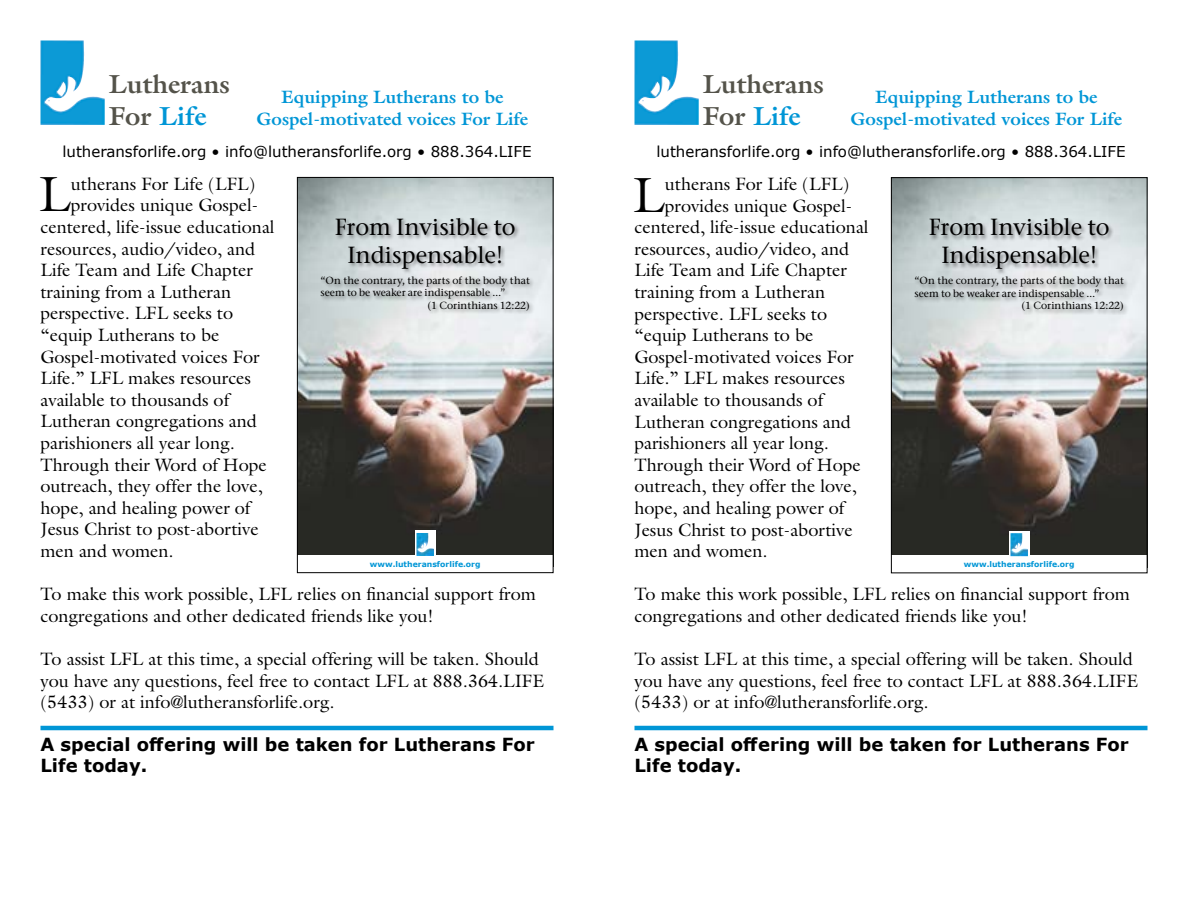
<style>
.page{position:relative;width:1188px;height:918px;background:#fff}
.page>*{position:absolute;margin:0;border:0;box-sizing:border-box;transform-origin:0 0}
.t1{font:49.8px "Galliard Std";color:#000}
.t2{font:700 26.25px/31.5px "Galliard Std";color:#54534a}
.t3{font:500 23.25px/27.9px "Stone Serif ITC Pro";color:#000;text-align:center}
.t4{font:18px/21.6px "Galliard Std";color:#000}
.t5{font:700 18px/21.6px "Verdana";color:#000}
.t6{font:700 18px/21.6px "Galliard Std";color:#0096d6;text-align:center}
.t7{font:15px "Verdana";color:#000}
.t8{font:500 10.35px "Stone Serif ITC Pro";color:#000}
.t9{font:700 7.8px "Verdana";color:#0096d6}
.s1{color:#0096d6}
</style>
<div class="page">
<img style="left:40px;top:40px;width:65px;height:85px">
<hr style="left:40px;top:726px;width:514px;height:4px;background:#0096d6">
<img style="left:634px;top:40px;width:65px;height:85px">
<hr style="left:634px;top:726px;width:514px;height:4px;background:#0096d6">
<img style="left:299px;top:179px;width:253px;height:376px">
<div style="left:415px;top:531px;width:21px;height:27px;background:#fff"></div>
<img style="left:416px;top:533px;width:18px;height:23px">
<div style="left:320px;top:217px;width:215px;height:99px;background:#000;opacity:.5"></div>
<div style="left:297px;top:177px;width:257px;height:396px;border:1px solid #000"></div>
<img style="left:893px;top:179px;width:253px;height:376px">
<svg style="left:1009px;top:531px;width:21px;height:26px"></svg>
<img style="left:1010px;top:533px;width:18px;height:23px">
<div style="left:914px;top:217px;width:215px;height:99px;background:#000;opacity:.5"></div>
<div style="left:891px;top:177px;width:257px;height:396px;border:1px solid #000"></div>
<h2 class="t2" style="left:109px;top:68px;width:123px">Lutherans<br>For <span class="s1">Life</span></h2>
<p class="t6" style="left:256px;top:86px;width:273px">Equipping Lutherans to be<br>Gospel-motivated voices For Life</p>
<p class="t7" style="left:62px;top:141px;width:471px">lutheransforlife.org • info@lutheransforlife.org • 888.364.LIFE</p>
<h1 class="t1" style="left:39px;top:163px;width:33px">L</h1>
<p class="t4" style="left:71px;top:173px;width:186px">utherans For Life (LFL)</p>
<p class="t4" style="left:71px;top:194px;width:189px">provides unique Gospel-</p>
<p class="t4" style="left:40px;top:216px;width:236px">centered, life-issue educational</p>
<p class="t4" style="left:40px;top:237px;width:216px">resources, audio/video, and</p>
<p class="t4" style="left:40px;top:259px;width:214px">Life Team and Life Chapter</p>
<p class="t4" style="left:40px;top:281px;width:192px">training from a Lutheran</p>
<p class="t4" style="left:40px;top:302px;width:194px">perspective. LFL seeks to</p>
<p class="t4" style="left:40px;top:324px;width:180px">“equip Lutherans to be</p>
<p class="t4" style="left:40px;top:345px;width:221px">Gospel-motivated voices For</p>
<p class="t4" style="left:40px;top:367px;width:212px">Life.” LFL makes resources</p>
<p class="t4" style="left:40px;top:389px;width:190px">available to thousands of</p>
<p class="t4" style="left:40px;top:410px;width:218px">Lutheran congregations and</p>
<p class="t4" style="left:40px;top:432px;width:196px">parishioners all year long.</p>
<p class="t4" style="left:40px;top:453px;width:228px">Through their Word of Hope</p>
<p class="t4" style="left:40px;top:475px;width:224px">outreach, they offer the love,</p>
<p class="t4" style="left:40px;top:497px;width:211px">hope, and healing power of</p>
<p class="t4" style="left:40px;top:518px;width:220px">Jesus Christ to post-abortive</p>
<p class="t4" style="left:40px;top:540px;width:135px">men and women.</p>
<p class="t4" style="left:40px;top:583px;width:497px">To make this work possible, LFL relies on financial support from congregations and other dedicated friends like you!</p>
<p class="t4" style="left:40px;top:648px;width:505px">To assist LFL at this time, a special offering will be taken. Should you have any questions, feel free to contact LFL at 888.364.LIFE (5433) or at info@lutheransforlife.org.</p>
<p class="t3" style="left:335px;top:213px;width:182px">From Invisible to<br>Indispensable!</p>
<p class="t8" style="left:321px;top:274px;width:211px">“On the contrary, the parts of the body that</p>
<p class="t8" style="left:321px;top:287px;width:186px">seem to be weaker are indispensable …”</p>
<p class="t8" style="left:428px;top:299px;width:104px">(1 Corinthians 12:22)</p>
<p class="t9" style="left:370px;top:559px;width:112px">www.lutheransforlife.org</p>
<p class="t5" style="left:40px;top:733px;width:496px">A special offering will be taken for Lutherans For<br>Life today.</p>
<h2 class="t2" style="left:703px;top:68px;width:123px">Lutherans<br>For <span class="s1">Life</span></h2>
<p class="t6" style="left:850px;top:86px;width:273px">Equipping Lutherans to be<br>Gospel-motivated voices For Life</p>
<p class="t7" style="left:656px;top:141px;width:471px">lutheransforlife.org • info@lutheransforlife.org • 888.364.LIFE</p>
<h1 class="t1" style="left:633px;top:163px;width:33px">L</h1>
<p class="t4" style="left:665px;top:173px;width:186px">utherans For Life (LFL)</p>
<p class="t4" style="left:665px;top:194px;width:189px">provides unique Gospel-</p>
<p class="t4" style="left:634px;top:216px;width:236px">centered, life-issue educational</p>
<p class="t4" style="left:634px;top:238px;width:216px">resources, audio/video, and</p>
<p class="t4" style="left:634px;top:259px;width:214px">Life Team and Life Chapter</p>
<p class="t4" style="left:634px;top:281px;width:192px">training from a Lutheran</p>
<p class="t4" style="left:634px;top:302px;width:194px">perspective. LFL seeks to</p>
<p class="t4" style="left:634px;top:324px;width:180px">“equip Lutherans to be</p>
<p class="t4" style="left:634px;top:346px;width:221px">Gospel-motivated voices For</p>
<p class="t4" style="left:634px;top:367px;width:212px">Life.” LFL makes resources</p>
<p class="t4" style="left:634px;top:389px;width:190px">available to thousands of</p>
<p class="t4" style="left:634px;top:410px;width:218px">Lutheran congregations and</p>
<p class="t4" style="left:634px;top:432px;width:196px">parishioners all year long.</p>
<p class="t4" style="left:634px;top:454px;width:228px">Through their Word of Hope</p>
<p class="t4" style="left:634px;top:475px;width:224px">outreach, they offer the love,</p>
<p class="t4" style="left:634px;top:497px;width:211px">hope, and healing power of</p>
<p class="t4" style="left:634px;top:518px;width:220px">Jesus Christ to post-abortive</p>
<p class="t4" style="left:634px;top:540px;width:135px">men and women.</p>
<p class="t4" style="left:634px;top:583px;width:497px">To make this work possible, LFL relies on financial support from congregations and other dedicated friends like you!</p>
<p class="t4" style="left:634px;top:648px;width:505px">To assist LFL at this time, a special offering will be taken. Should you have any questions, feel free to contact LFL at 888.364.LIFE (5433) or at info@lutheransforlife.org.</p>
<p class="t3" style="left:929px;top:214px;width:182px">From Invisible to<br>Indispensable!</p>
<p class="t8" style="left:915px;top:274px;width:211px">“On the contrary, the parts of the body that</p>
<p class="t8" style="left:915px;top:287px;width:186px">seem to be weaker are indispensable …”</p>
<p class="t8" style="left:1022px;top:299px;width:104px">(1 Corinthians 12:22)</p>
<p class="t9" style="left:964px;top:559px;width:112px">www.lutheransforlife.org</p>
<p class="t5" style="left:634px;top:733px;width:496px">A special offering will be taken for Lutherans For<br>Life today.</p>
</div>
